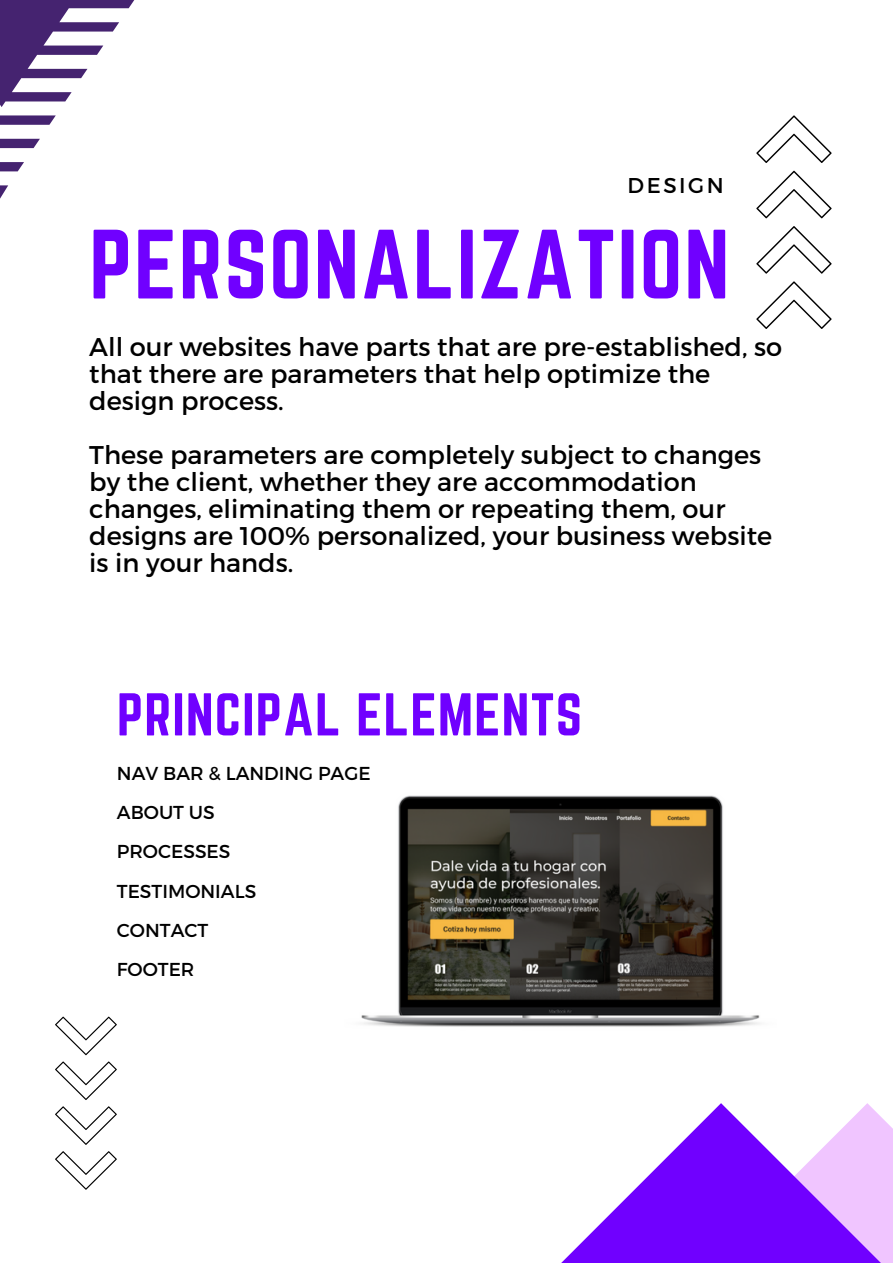
<style>
.page{position:relative;width:893px;height:1264px;background:#fff}
.page>*{position:absolute;margin:0;border:0;box-sizing:border-box;transform-origin:0 0}
.t1{font:85.95px "Norwester";letter-spacing:.02em;color:#7000ff}
.t2{font:52.65px "Norwester";letter-spacing:.02em;color:#7000ff}
.t3{font:25.65px/27px "Montserrat";color:#000}
.t4{font:21.45px "Montserrat";letter-spacing:.12em;color:#000}
.t5{font:18.75px "Montserrat";color:#000}
</style>
<div class="page">
<img style="left:361px;top:795px;width:399px;height:232px">
<svg style="left:562px;top:1103px;width:330px;height:159px"></svg>
<svg style="left:0;top:0;width:135px;height:107px"></svg>
<svg style="left:0;top:139px;width:40px;height:9px"></svg>
<svg style="left:0;top:162px;width:24px;height:9px"></svg>
<svg style="left:0;top:115px;width:56px;height:10px"></svg>
<svg style="left:0;top:185px;width:8px;height:14px"></svg>
<svg style="left:756px;top:115px;width:75px;height:48px"></svg>
<svg style="left:756px;top:171px;width:75px;height:47px"></svg>
<svg style="left:756px;top:226px;width:75px;height:48px"></svg>
<svg style="left:756px;top:281px;width:75px;height:48px"></svg>
<svg style="left:55px;top:1151px;width:62px;height:38px"></svg>
<svg style="left:55px;top:1106px;width:62px;height:38px"></svg>
<svg style="left:55px;top:1061px;width:62px;height:39px"></svg>
<svg style="left:55px;top:1016px;width:62px;height:39px"></svg>
<p class="t4" style="left:627px;top:171px;width:98px">DESIGN</p>
<p class="t1" style="left:89px;top:212px;width:641px">PERSONALIZATION</p>
<p class="t3" style="left:89px;top:332px;width:694px">All our websites have parts that are pre-established, so that there are parameters that help optimize the design process.</p>
<p class="t3" style="left:89px;top:440px;width:684px">These parameters are completely subject to changes by the client, whether they are accommodation changes, eliminating them or repeating them, our designs are 100% personalized, your business website is in your hands.</p>
<p class="t2" style="left:117px;top:682px;width:466px">PRINCIPAL ELEMENTS</p>
<p class="t5" style="left:117px;top:760px;width:255px">NAV BAR &amp; LANDING PAGE</p>
<p class="t5" style="left:117px;top:800px;width:99px">ABOUT US</p>
<p class="t5" style="left:117px;top:839px;width:115px">PROCESSES</p>
<p class="t5" style="left:117px;top:878px;width:141px">TESTIMONIALS</p>
<p class="t5" style="left:117px;top:918px;width:93px">CONTACT</p>
<p class="t5" style="left:117px;top:957px;width:79px">FOOTER</p>
</div>
